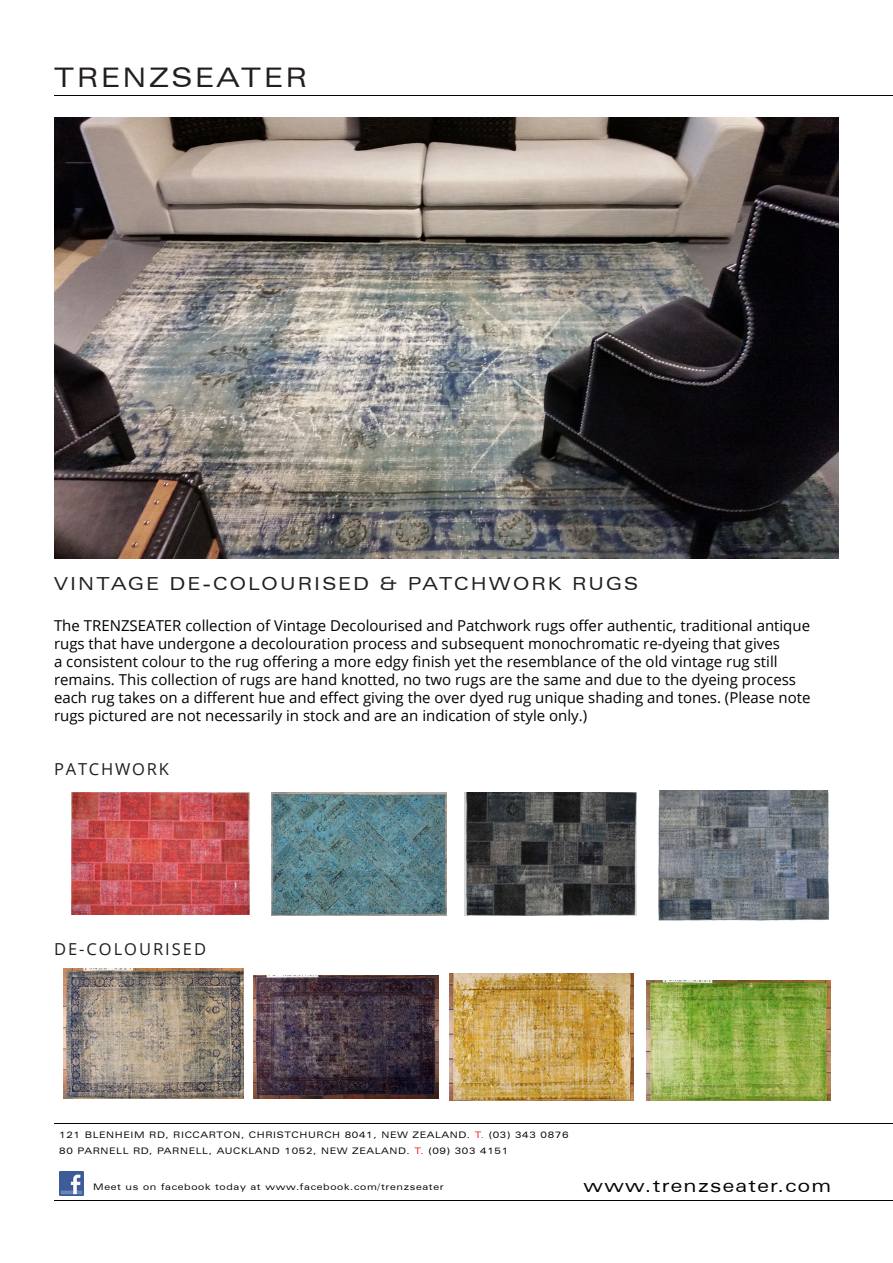
<style>
.page{position:relative;width:893px;height:1263px;background:#fff}
.page>*{position:absolute;margin:0;border:0;box-sizing:border-box;transform-origin:0 0}
.t1{font:expanded 27px "Zurich BT";letter-spacing:.1em;color:#231f20}
.t2{font:expanded 18px "Zurich BT";letter-spacing:.12em;color:#231f20}
.t3{font:expanded 18px "Zurich BT";letter-spacing:.075em;color:#040503}
.t4{font:16.5px "Open Sans";letter-spacing:.12em;color:#231f20}
.t5{font:15px/18px "Open Sans";color:#000}
.t6{font:expanded 9px "Zurich BT";letter-spacing:.075em;color:#040503}
.s1{color:#ee1f23}
</style>
<div class="page">
<img style="left:54px;top:118px;width:785px;height:441px">
<hr style="left:55px;top:95px;width:838px;height:1px;background:#040503">
<img style="left:254px;top:975px;width:184px;height:124px">
<img style="left:449px;top:973px;width:185px;height:127px">
<img style="left:64px;top:968px;width:179px;height:131px">
<img style="left:647px;top:980px;width:184px;height:120px">
<img style="left:271px;top:792px;width:175px;height:124px">
<img style="left:71px;top:792px;width:178px;height:122px">
<img style="left:465px;top:792px;width:172px;height:124px">
<img style="left:659px;top:791px;width:171px;height:130px">
<img style="left:59px;top:1171px;width:24px;height:24px">
<hr style="left:54px;top:1124px;width:839px;height:1px;background:#040503">
<hr style="left:54px;top:1200px;width:839px;height:1px;background:#040503">
<p class="t1" style="left:54px;top:61px;width:254px">TRENZSEATER</p>
<p class="t2" style="left:54px;top:573px;width:585px">VINTAGE DE-COLOURISED &amp; PATCHWORK RUGS</p>
<p class="t5" style="left:54px;top:616px;width:758px">The TRENZSEATER collection of Vintage Decolourised and Patchwork rugs offer authentic, traditional antique rugs that have undergone a decolouration process and subsequent monochromatic re-dyeing that gives<br>a consistent colour to the rug offering a more edgy finish yet the resemblance of the old vintage rug still remains. This collection of rugs are hand knotted, no two rugs are the same and due to the dyeing process each rug takes on a different hue and effect giving the over dyed rug unique shading and tones. (Please note rugs pictured are not necessarily in stock and are an indication of style only.)</p>
<p class="t4" style="left:54px;top:757px;width:117px">PATCHWORK</p>
<p class="t4" style="left:54px;top:938px;width:154px">DE-COLOURISED</p>
<p class="t6" style="left:59px;top:1130px;width:511px">121 BLENHEIM RD, RICCARTON, CHRISTCHURCH 8041, NEW ZEALAND. <span class="s1">T.</span> (03) 343 0876</p>
<p class="t6" style="left:59px;top:1145px;width:450px">80 PARNELL RD, PARNELL, AUCKLAND 1052, NEW ZEALAND. <span class="s1">T.</span> (09) 303 4151</p>
<p class="t6" style="left:93px;top:1182px;width:352px">Meet us on facebook today at www.facebook.com/trenzseater</p>
<p class="t3" style="left:583px;top:1175px;width:249px">www.trenzseater.com</p>
</div>
